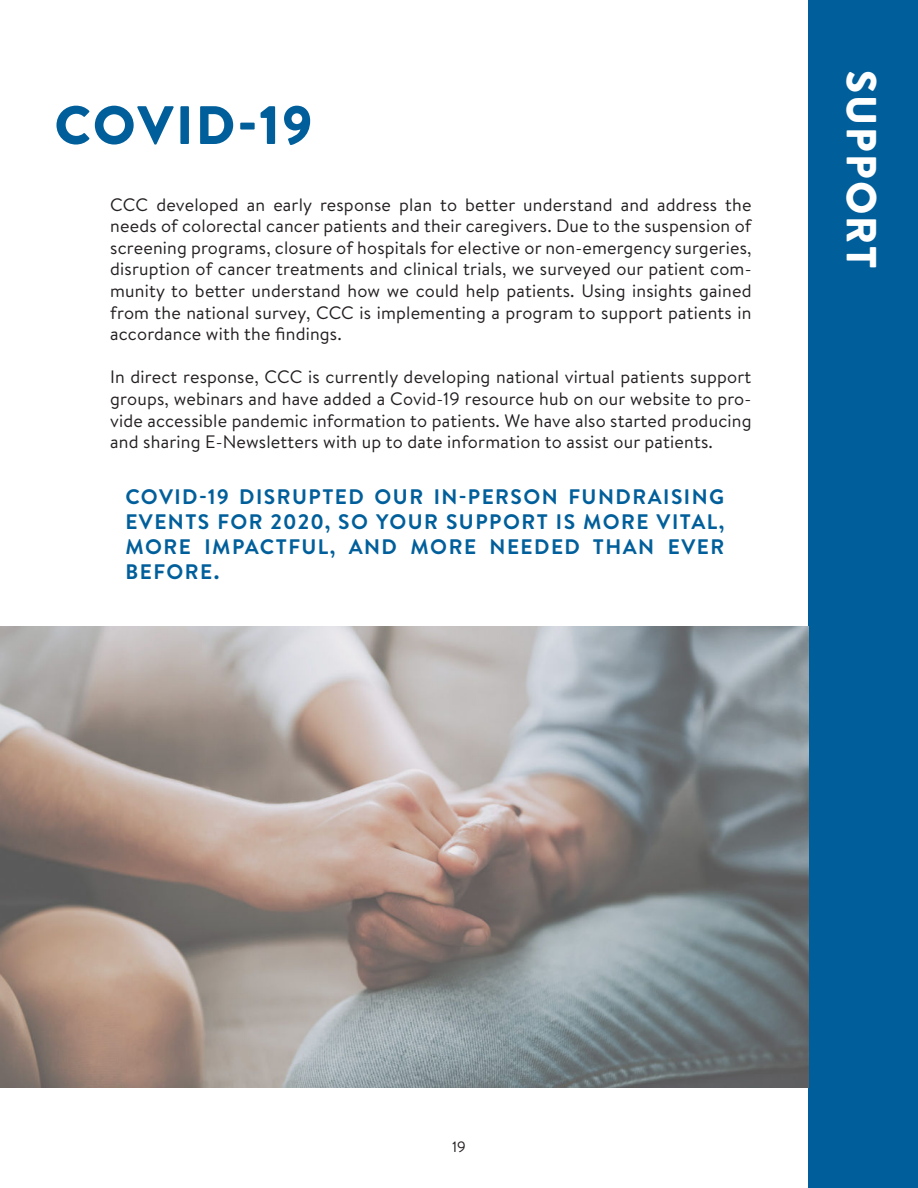
<style>
.page{position:relative;width:918px;height:1188px;background:#fff}
.page>*{position:absolute;margin:0;border:0;box-sizing:border-box;transform-origin:0 0}
.t1{font:900 54px "Brandon Text";letter-spacing:.03em;color:#005f9b}
.t2{font:900 42px "Brandon Text";letter-spacing:.05em;color:#fff}
.t3{font:700 21px/25.2px "Brandon Text";letter-spacing:.07em;color:#005f9b;text-align:justify}
.t4{font:18px/21.6px "Brandon Text";letter-spacing:.01em;color:#231f20;text-align:justify}
.t5{font:15px "Brandon Text";color:#231f20}
</style>
<div class="page">
<div style="left:809px;top:0;width:109px;height:1188px;background:#005f9b"></div>
<img style="left:0;top:626px;width:809px;height:461px">
<h1 class="t1" style="left:54px;top:100px;width:260px">COVID-19</h1>
<p class="t4" style="left:110px;top:195px;width:643px">CCC developed an early response plan to better understand and address the needs of colorectal cancer patients and their caregivers. Due to the suspension of screening programs, closure of hospitals for elective or non-emergency surgeries, disruption of cancer treatments and clinical trials, we surveyed our patient com&shy;munity to better understand how we could help patients. Using insights gained from the national survey, CCC is implementing a program to support patients in accordance with the findings.</p>
<p class="t4" style="left:110px;top:368px;width:643px">In direct response, CCC is currently developing national virtual patients support groups, webinars and have added a Covid-19 resource hub on our website to pro&shy;vide accessible pandemic information to patients. We have also started producing and sharing E-Newsletters with up to date information to assist our patients.</p>
<p class="t3" style="left:125px;top:486px;width:601px">COVID-19 DISRUPTED OUR IN-PERSON FUNDRAISING EVENTS FOR 2020, SO YOUR SUPPORT IS MORE VITAL, MORE IMPACTFUL, AND MORE NEEDED THAN EVER BEFORE.</p>
<h2 class="t2" style="left:881px;top:70px;width:200px;rotate:90deg">SUPPORT</h2>
<p class="t5" style="left:452px;top:1141px;width:15px">19</p>
</div>
